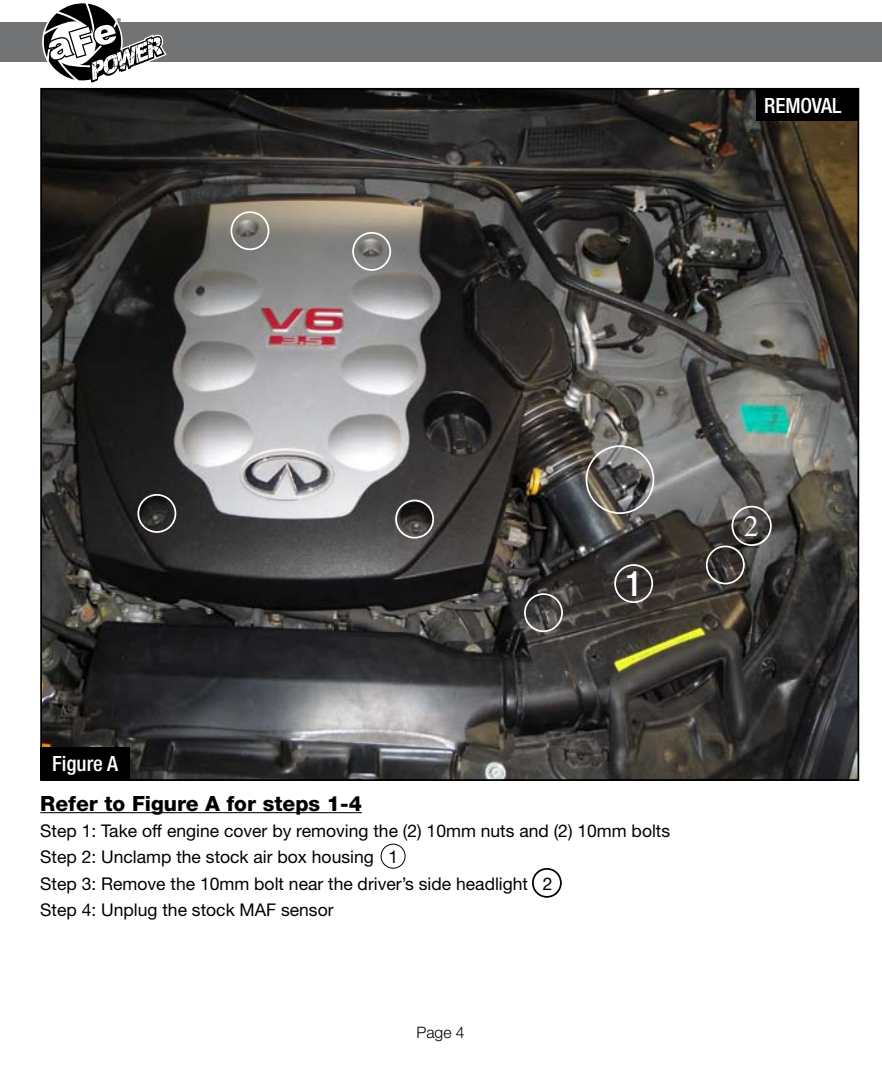
<style>
.page{position:relative;width:882px;height:1071px;background:#fff}
.page>*{position:absolute;margin:0;border:0;box-sizing:border-box;transform-origin:0 0}
.t1{font:500 condensed 35px "Helvetica Neue";color:#fff}
.t2{font:29.75px "Times";color:#fff}
.t3{font:800 21px "Helvetica Neue";color:#000}
.t4{font:500 condensed 21px "Helvetica Neue";color:#fff}
.t5{font:17.5px/26.2px "Helvetica Neue";color:#000}
.t6{font:300 15.75px "Helvetica Neue";color:#000}
.t7{font:8.75px "Myriad";color:#000}
</style>
<div class="page">
<div style="left:0;top:23px;width:882px;height:39px;background:#717375"></div>
<svg style="left:43px;top:3px;width:124px;height:80px"></svg>
<img style="left:43px;top:91px;width:813px;height:687px">
<hr style="left:40px;top:812px;width:322px;height:1px;background:#000">
<div style="left:756px;top:88px;width:103px;height:33px;background:#000"></div>
<div style="left:231px;top:211px;width:38px;height:39px;border:2px solid #fff;border-radius:50%"></div>
<div style="left:395px;top:500px;width:39px;height:39px;border:2px solid #fff;border-radius:50%"></div>
<div style="left:137px;top:494px;width:39px;height:39px;border:2px solid #fff;border-radius:50%"></div>
<div style="left:352px;top:232px;width:39px;height:39px;border:2px solid #fff;border-radius:50%"></div>
<div style="left:381px;top:844px;width:24px;height:24px;border:1px solid #000;border-radius:50%"></div>
<div style="left:614px;top:564px;width:39px;height:39px;border:2px solid #fff;border-radius:50%"></div>
<div style="left:524px;top:593px;width:39px;height:39px;border:2px solid #fff;border-radius:50%"></div>
<div style="left:706px;top:546px;width:39px;height:38px;border:2px solid #fff;border-radius:50%"></div>
<div style="left:586px;top:445px;width:68px;height:69px;border:2px solid #fff;border-radius:50%"></div>
<div style="left:732px;top:506px;width:40px;height:40px;border:2px solid #fff;border-radius:50%"></div>
<div style="left:532px;top:868px;width:30px;height:30px;border:2px solid #000;border-radius:50%"></div>
<div style="left:40px;top:747px;width:90px;height:33px;background:#000"></div>
<p class="t7" style="left:117px;top:17px;width:6px">®</p>
<p class="t4" style="left:764px;top:93px;width:79px">REMOVAL</p>
<p class="t4" style="left:52px;top:751px;width:67px">Figure A</p>
<h1 class="t1" style="left:625px;top:563px;width:18px">1</h1>
<p class="t3" style="left:40px;top:791px;width:323px">Refer to Figure A for steps 1-4</p>
<p class="t5" style="left:40px;top:818px;width:631px">Step 1: Take off engine cover by removing the (2) 10mm nuts and (2) 10mm bolts Step 2: Unclamp the stock air box housing 1<br>Step 3: Remove the 10mm bolt near the driver’s side headlight 2<br>Step 4: Unplug the stock MAF sensor</p>
<p class="t6" style="left:416px;top:1023px;width:50px">Page 4</p>
<h2 class="t2" style="left:744px;top:509px;width:16px">2</h2>
</div>
